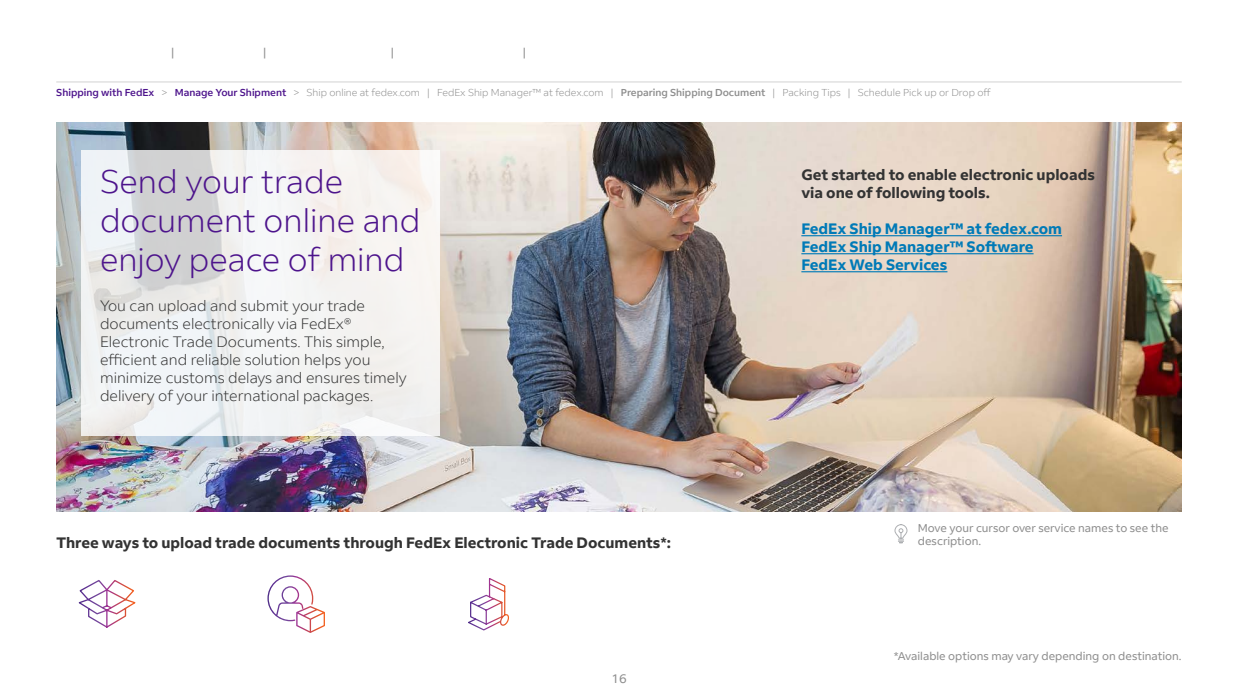
<style>
.page{position:relative;width:1238px;height:697px;background:#fff}
.page>*{position:absolute;margin:0;border:0;box-sizing:border-box;transform-origin:0 0}
.t1{font:300 32.5px/39px "Fed Ex Sans";color:#4d148c}
.t2{font:300 15px/18px "Fed Ex Sans";color:#333}
.t3{font:700 15px/18px "Fed Ex Sans";color:#333}
.t4{font:700 15px/18px "Fed Ex Sans";color:#007ab7}
.t5{font:12.5px "Fed Ex Sans";color:#8e8e8e}
.t6{font:11.25px/13.5px "Fed Ex Sans";color:#8e8e8e}
.t7{font:300 10px "Fed Ex Sans";color:#8e8e8e}
.s1{font-weight:500;color:#4d148c}
.s2{font-weight:500}
</style>
<div class="page">
<img style="left:56px;top:122px;width:1125px;height:389px">
<svg style="left:81px;top:150px;width:359px;height:286px;fill:#f2f3f1"></svg>
<hr style="left:56px;top:82px;width:1125px;height:1px;background:#d2d2d2">
<hr style="left:801px;top:235px;width:261px;height:1px;background:#007ab7">
<hr style="left:801px;top:253px;width:232px;height:1px;background:#007ab7">
<hr style="left:801px;top:271px;width:146px;height:1px;background:#007ab7">
<svg style="left:267px;top:575px;width:58px;height:57px"></svg>
<svg style="left:79px;top:580px;width:56px;height:48px"></svg>
<svg style="left:468px;top:578px;width:41px;height:52px"></svg>
<svg style="left:894px;top:524px;width:13px;height:19px"></svg>
<p class="t6" style="left:171px;top:45px;width:5px">|</p>
<p class="t6" style="left:263px;top:45px;width:5px">|</p>
<p class="t6" style="left:391px;top:45px;width:5px">|</p>
<p class="t6" style="left:522px;top:45px;width:5px">|</p>
<p class="t7" style="left:56px;top:87px;width:936px"><span class="s1">Shipping with FedEx</span> &gt; <span class="s1">Manage Your Shipment</span> &gt; Ship online at fedex.com | FedEx Ship Manager™ at fedex.com | <span class="s2">Preparing Shipping Document</span> | Packing Tips | Schedule Pick up or Drop off</p>
<h1 class="t1" style="left:100px;top:162px;width:322px">Send your trade document online and enjoy peace of mind</h1>
<p class="t2" style="left:100px;top:296px;width:308px">You can upload and submit your trade documents electronically via FedEx® Electronic Trade Documents. This simple, efficient and reliable solution helps you minimize customs delays and ensures timely delivery of your international packages.</p>
<p class="t3" style="left:56px;top:533px;width:616px">Three ways to upload trade documents through FedEx Electronic Trade Documents*:</p>
<p class="t5" style="left:611px;top:671px;width:17px">16</p>
<p class="t3" style="left:801px;top:166px;width:295px">Get started to enable electronic uploads via one of following tools.</p>
<p class="t4" style="left:801px;top:220px;width:262px">FedEx Ship Manager™ at fedex.com<br>FedEx Ship Manager™ Software<br>FedEx Web Services</p>
<p class="t6" style="left:918px;top:521px;width:252px">Move your cursor over service names to see the description.</p>
<p class="t6" style="left:893px;top:648px;width:289px">*Available options may vary depending on destination.</p>
</div>
